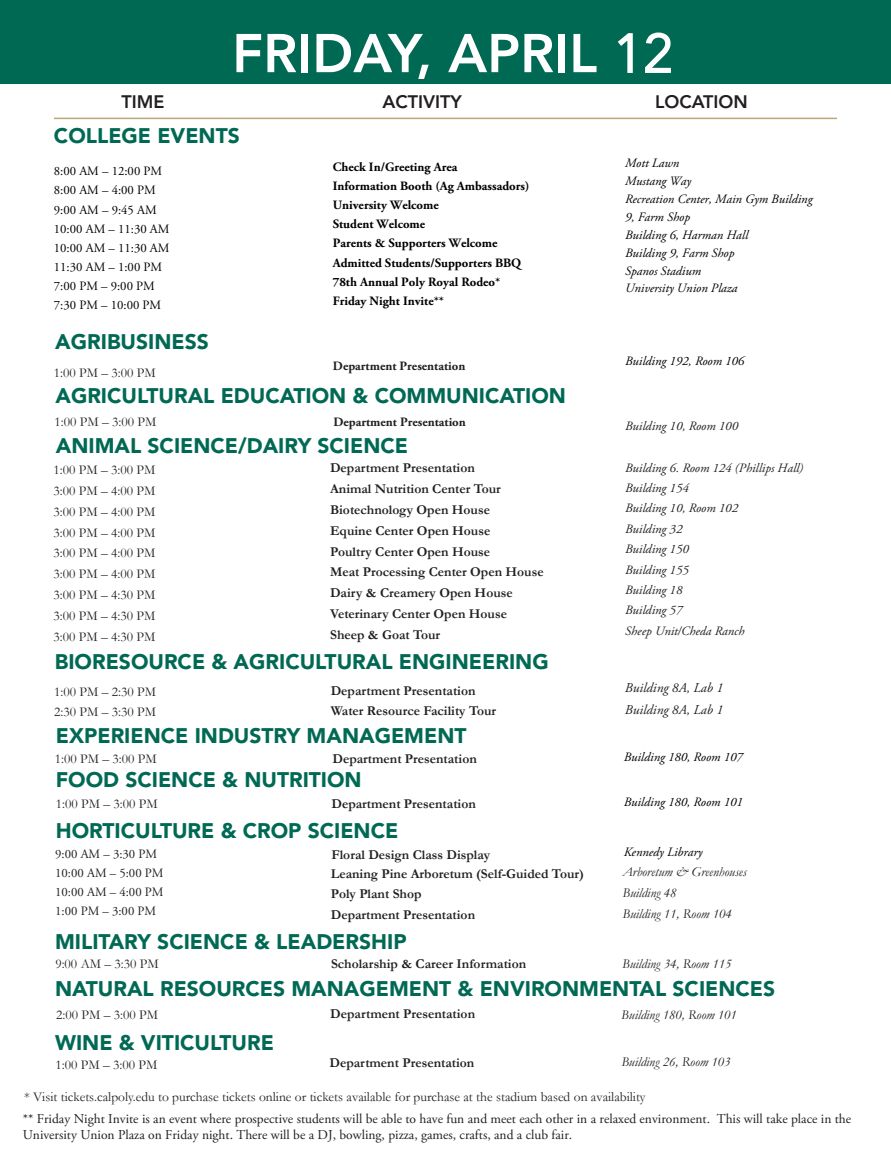
<style>
.page{position:relative;width:891px;height:1161px;background:#fff}
.page>*{position:absolute;margin:0;border:0;box-sizing:border-box;transform-origin:0 0}
.t1{font:800 54px "Avenir LT Std";color:#fff}
.t2{font:900 21px/43.2px "Avenir LT Std";color:#006954}
.t3{font:800 18px "Avenir LT Std";color:#231f20}
.t4{font:700 13.5px/20.9px "Garamond";color:#231f20}
.t5{font:13.5px/20.9px "Garamond";color:#231f20;text-align:justify}
.t6{font:13.5px/16.2px "Adobe Garamond Pro";color:#231f20}
.t7{font:italic 13.5px/21px "Garamond";color:#231f20}
.t8{font:italic 13.5px/22.4px "Adobe Garamond Pro";color:#231f20}
.t9{font:italic 12.75px/17.9px "Adobe Garamond Pro";color:#000}
.t10{font:700 12.75px/19px "Adobe Garamond Pro";color:#000}
.t11{font:italic 12.75px/20.4px "Adobe Garamond Pro";color:#231f20}
.t12{font:12.75px/19.2px "Adobe Garamond Pro";color:#000}
.t13{font:12.75px/19.2px "Adobe Garamond Pro";color:#231f20}
.t14{font:700 12.75px "Adobe Garamond Pro";color:#231f20}
.s1{font-family:"Avenir";font-weight:400}
</style>
<div class="page">
<div style="left:0;top:0;width:891px;height:84px;background:#006954"></div>
<hr style="left:54px;top:118px;width:783px;height:1px;background:#bba874">
<h1 class="t1" style="left:232px;top:21px;width:443px">FRIDAY, APRIL <span class="s1">12</span></h1>
<h3 class="t3" style="left:122px;top:91px;width:45px">TIME</h3>
<h3 class="t3" style="left:383px;top:91px;width:81px">ACTIVITY</h3>
<h3 class="t3" style="left:655px;top:91px;width:94px">LOCATION</h3>
<h2 class="t2" style="left:54px;top:114px;width:187px">COLLEGE EVENTS</h2>
<p class="t12" style="left:54px;top:162px;width:117px">8:00 AM – 12:00 PM<br>8:00 AM – 4:00 PM<br>9:00 AM – 9:45 AM<br>10:00 AM – 11:30 AM<br>10:00 AM – 11:30 AM<br>11:30 AM – 1:00 PM<br>7:00 PM – 9:00 PM<br>7:30 PM – 10:00 PM</p>
<h2 class="t2" style="left:55px;top:320px;width:155px">AGRIBUSINESS</h2>
<p class="t5" style="left:54px;top:363px;width:103px">1:00 PM – 3:00 PM</p>
<p class="t10" style="left:333px;top:158px;width:198px">Check In/Greeting Area<br>Information Booth (Ag Ambassadors)<br>University Welcome<br>Student Welcome<br>Parents &amp; Supporters Welcome<br>Admitted Students/Supporters BBQ<br>78th Annual Poly Royal Rodeo*<br>Friday Night Invite**</p>
<p class="t14" style="left:333px;top:359px;width:134px">Department Presentation</p>
<h2 class="t2" style="left:55px;top:374px;width:512px">AGRICULTURAL EDUCATION &amp; COMMUNICATION</h2>
<p class="t5" style="left:55px;top:412px;width:103px">1:00 PM – 3:00 PM</p>
<p class="t14" style="left:333px;top:415px;width:134px">Department Presentation</p>
<h2 class="t2" style="left:56px;top:424px;width:354px">ANIMAL SCIENCE/DAIRY SCIENCE</h2>
<p class="t5" style="left:53px;top:460px;width:103px">1:00 PM – 3:00 PM 3:00 PM – 4:00 PM 3:00 PM – 4:00 PM 3:00 PM – 4:00 PM 3:00 PM – 4:00 PM 3:00 PM – 4:00 PM 3:00 PM – 4:30 PM 3:00 PM – 4:30 PM 3:00 PM – 4:30 PM</p>
<p class="t4" style="left:330px;top:458px;width:215px">Department Presentation<br>Animal Nutrition Center Tour<br>Biotechnology Open House<br>Equine Center Open House<br>Poultry Center Open House<br>Meat Processing Center Open House<br>Dairy &amp; Creamery Open House<br>Veterinary Center Open House<br>Sheep &amp; Goat Tour</p>
<h2 class="t2" style="left:55px;top:640px;width:495px">BIORESOURCE &amp; AGRICULTURAL ENGINEERING</h2>
<p class="t5" style="left:54px;top:681px;width:103px">1:00 PM – 2:30 PM</p>
<p class="t4" style="left:331px;top:680px;width:146px">Department Presentation</p>
<p class="t5" style="left:54px;top:702px;width:103px">2:30 PM – 3:30 PM</p>
<p class="t4" style="left:331px;top:701px;width:167px">Water Resource Facility Tour</p>
<h2 class="t2" style="left:56px;top:714px;width:412px">EXPERIENCE INDUSTRY MANAGEMENT<br>FOOD SCIENCE &amp; NUTRITION</h2>
<p class="t5" style="left:55px;top:748px;width:103px">1:00 PM – 3:00 PM</p>
<p class="t4" style="left:332px;top:748px;width:146px">Department Presentation</p>
<p class="t5" style="left:56px;top:793px;width:103px">1:00 PM – 3:00 PM</p>
<p class="t4" style="left:332px;top:793px;width:146px">Department Presentation</p>
<h2 class="t2" style="left:56px;top:809px;width:344px">HORTICULTURE &amp; CROP SCIENCE</h2>
<p class="t13" style="left:55px;top:845px;width:110px">9:00 AM – 3:30 PM<br>10:00 AM – 5:00 PM<br>10:00 AM – 4:00 PM<br>1:00 PM – 3:00 PM</p>
<p class="t4" style="left:332px;top:844px;width:160px">Floral Design Class Display</p>
<p class="t4" style="left:331px;top:864px;width:255px;line-height:20.2px">Leaning Pine Arboretum (Self-Guided Tour)<br>Poly Plant Shop<br>Department Presentation</p>
<h2 class="t2" style="left:55px;top:920px;width:353px">MILITARY SCIENCE &amp; LEADERSHIP</h2>
<p class="t9" style="left:625px;top:155px;width:189px">Mott Lawn<br>Mustang Way<br>Recreation Center, Main Gym Building<br>9, Farm Shop<br>Building 6, Harman Hall<br>Building 9, Farm Shop<br>Spanos Stadium<br>University Union Plaza</p>
<p class="t9" style="left:625px;top:353px;width:121px">Building 192, Room 106</p>
<p class="t11" style="left:625px;top:416px;width:114px">Building 10, Room 100</p>
<p class="t11" style="left:625px;top:458px;width:180px">Building 6. Room 124 (Phillips Hall)<br>Building 154<br>Building 10, Room 102<br>Building 32<br>Building 150<br>Building 155<br>Building 18<br>Building 57<br>Sheep Unit/Cheda Ranch</p>
<p class="t8" style="left:625px;top:677px;width:100px">Building 8A, Lab 1<br>Building 8A, Lab 1</p>
<p class="t9" style="left:624px;top:748px;width:121px">Building 180, Room 107</p>
<p class="t9" style="left:624px;top:794px;width:121px">Building 180, Room 101</p>
<p class="t9" style="left:624px;top:843px;width:80px">Kennedy Library</p>
<p class="t7" style="left:622px;top:862px;width:126px">Arboretum &amp; Greenhouses<br>Building 48<br>Building 11, Room 104</p>
<p class="t5" style="left:55px;top:954px;width:105px">9:00 AM – 3:30 PM</p>
<p class="t4" style="left:331px;top:954px;width:197px">Scholarship &amp; Career Information</p>
<p class="t7" style="left:622px;top:954px;width:111px">Building 34, Room 115</p>
<h2 class="t2" style="left:55px;top:967px;width:722px">NATURAL RESOURCES MANAGEMENT &amp; ENVIRONMENTAL SCIENCES</h2>
<h2 class="t2" style="left:55px;top:1021px;width:220px">WINE &amp; VITICULTURE</h2>
<p class="t5" style="left:56px;top:1004px;width:103px">2:00 PM – 3:00 PM</p>
<p class="t4" style="left:330px;top:1003px;width:146px">Department Presentation</p>
<p class="t7" style="left:621px;top:1004px;width:117px">Building 180, Room 101</p>
<p class="t5" style="left:56px;top:1054px;width:103px">1:00 PM – 3:00 PM</p>
<p class="t4" style="left:329px;top:1052px;width:146px">Department Presentation</p>
<p class="t7" style="left:621px;top:1051px;width:111px">Building 26, Room 103</p>
<p class="t5" style="left:24px;top:1087px;width:623px">* Visit tickets.calpoly.edu to purchase tickets online or tickets available for purchase at the stadium based on availability</p>
<p class="t6" style="left:23px;top:1111px;width:830px">** Friday Night Invite is an event where prospective students will be able to have fun and meet each other in a relaxed environment. This will take place in the<br>University Union Plaza on Friday night. There will be a DJ, bowling, pizza, games, crafts, and a club fair.</p>
</div>
